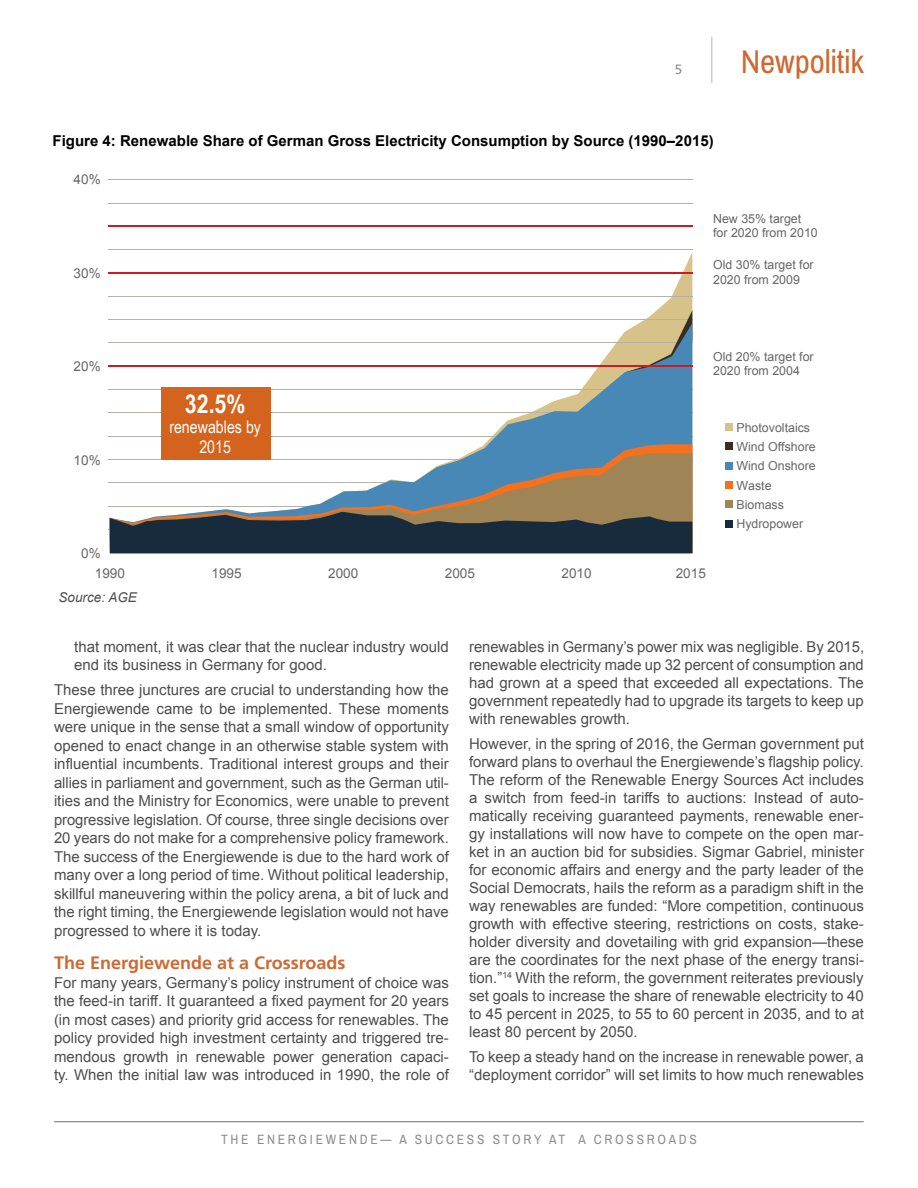
<style>
.page{position:relative;width:918px;height:1188px;background:#fff}
.page>*{position:absolute;margin:0;border:0;box-sizing:border-box;transform-origin:0 0}
.t1{font:33px "Archivo Narrow";color:#cf6831}
.t2{font:700 25.95px "Arial Narrow";color:#fff}
.t3{font:700 18px "Frutiger";color:#cf6831}
.t4{font:17.4px/19.8px "Arial Narrow";color:#fff;text-align:center}
.t5{font:15px/18px "Arial";color:#4d4d4f;text-align:justify}
.t6{font:700 15px "Arial";color:#000}
.t7{font:13.5px "Archivo Narrow";letter-spacing:.2em;color:#8b8d8e}
.t8{font:13.5px/20.2px "Arial";color:#666}
.t9{font:italic 13.5px "Arial";color:#4d4d4f}
.t10{font:13.5px "Frutiger";color:#8b8d8e}
.t11{font:12.45px/19.4px "Arial";color:#666}
</style>
<div class="page">
<hr style="left:711px;top:37px;width:1px;height:46px;background:#b3b3b3">
<hr style="left:55px;top:1121px;width:808px;height:1px;background:#8b8d8e">
<div style="left:725px;top:423px;width:7px;height:7px;background:#d7c289"></div>
<div style="left:725px;top:442px;width:7px;height:8px;background:#392e23"></div>
<div style="left:725px;top:462px;width:7px;height:7px;background:#4788b6"></div>
<div style="left:725px;top:481px;width:7px;height:8px;background:#f5701f"></div>
<div style="left:725px;top:501px;width:7px;height:7px;background:#9f8455"></div>
<div style="left:725px;top:520px;width:7px;height:7px;background:#182b3c"></div>
<svg style="left:109px;top:253px;width:583px;height:57px"></svg>
<hr style="left:108px;top:180px;width:585px;height:1px;background:#b6b0aa">
<hr style="left:108px;top:203px;width:585px;height:1px;background:#b6b0aa">
<hr style="left:108px;top:250px;width:585px;height:1px;background:#b6b0aa">
<hr style="left:108px;top:296px;width:585px;height:1px;background:#b6b0aa">
<hr style="left:108px;top:319px;width:585px;height:1px;background:#b6b0aa">
<hr style="left:108px;top:343px;width:585px;height:1px;background:#b6b0aa">
<hr style="left:108px;top:389px;width:585px;height:1px;background:#b6b0aa">
<hr style="left:108px;top:413px;width:585px;height:1px;background:#b6b0aa">
<hr style="left:108px;top:436px;width:585px;height:1px;background:#b6b0aa">
<hr style="left:108px;top:459px;width:585px;height:1px;background:#b6b0aa">
<hr style="left:108px;top:483px;width:585px;height:1px;background:#b6b0aa">
<hr style="left:108px;top:506px;width:585px;height:1px;background:#b6b0aa">
<hr style="left:108px;top:529px;width:585px;height:1px;background:#b6b0aa">
<svg style="left:639px;top:310px;width:53px;height:13px"></svg>
<svg style="left:109px;top:323px;width:583px;height:121px"></svg>
<svg style="left:109px;top:444px;width:583px;height:109px"></svg>
<svg style="left:110px;top:453px;width:582px;height:59px"></svg>
<svg style="left:110px;top:512px;width:582px;height:41px;background:#333e44"></svg>
<hr style="left:108px;top:226px;width:585px;height:1px;background:#d01a21">
<hr style="left:108px;top:272px;width:585px;height:1px;background:#d01a21">
<hr style="left:108px;top:366px;width:585px;height:1px;background:#d01a21">
<div style="left:162px;top:387px;width:109px;height:73px;background:#d4631d"></div>
<p class="t10" style="left:675px;top:61px;width:9px">5</p>
<p class="t6" style="left:53px;top:132px;width:663px">Figure 4: Renewable Share of German Gross Electricity Consumption by Source (1990–2015)</p>
<p class="t8" style="left:74px;top:169px;width:29px">40%</p>
<h1 class="t1" style="left:741px;top:41px;width:125px">NEWPOLITIK</h1>
<p class="t8" style="left:74px;top:263px;width:29px">30%</p>
<p class="t8" style="left:74px;top:357px;width:29px">20%</p>
<p class="t8" style="left:74px;top:450px;width:29px">10%</p>
<p class="t8" style="left:95px;top:543px;width:32px;text-indent:-14px">0%<br>1990</p>
<p class="t9" style="left:59px;top:590px;width:80px">Source: AGE</p>
<p class="t11" style="left:713px;top:211px;width:106px;line-height:14.9px">New 35% target for 2020 from 2010</p>
<p class="t11" style="left:713px;top:257px;width:102px;line-height:14.9px">Old 30% target for<br>2020 from 2009</p>
<h2 class="t2" style="left:185px;top:384px;width:62px">32.5%</h2>
<p class="t4" style="left:169px;top:416px;width:93px">renewables by<br>2015</p>
<p class="t11" style="left:713px;top:349px;width:102px;line-height:14.9px">Old 20% target for<br>2020 from 2004</p>
<p class="t11" style="left:736px;top:417px;width:81px">Photovoltaics<br>Wind Offshore<br>Wind Onshore<br>Waste<br>Biomass<br>Hydropower</p>
<p class="t8" style="left:212px;top:563px;width:32px">1995</p>
<p class="t8" style="left:328px;top:563px;width:32px">2000</p>
<p class="t8" style="left:445px;top:563px;width:32px">2005</p>
<p class="t8" style="left:562px;top:563px;width:32px">2010</p>
<p class="t8" style="left:676px;top:563px;width:32px">2015</p>
<p class="t5" style="left:74px;top:637px;width:376px;line-height:18.5px">that moment, it was clear that the nuclear industry would end its business in Germany for good.</p>
<p class="t5" style="left:54px;top:681px;width:397px;line-height:18.5px">These three junctures are crucial to understanding how the Energiewende came to be implemented. These moments were unique in the sense that a small window of opportunity opened to enact change in an otherwise stable system with influential incumbents. Traditional interest groups and their allies in parliament and government, such as the German util&shy;ities and the Ministry for Economics, were unable to prevent progressive legislation. Of course, three single decisions over 20 years do not make for a comprehensive policy framework.<br>The success of the Energiewende is due to the hard work of many over a long period of time. Without political leadership, skillful maneuvering within the policy arena, a bit of luck and the right timing, the Energiewende legislation would not have progressed to where it is today.</p>
<p class="t3" style="left:54px;top:952px;width:293px">The Energiewende at a Crossroads</p>
<p class="t5" style="left:54px;top:973px;width:396px;line-height:18.5px">For many years, Germany’s policy instrument of choice was the feed-in tariff. It guaranteed a fixed payment for 20 years (in most cases) and priority grid access for renewables. The policy provided high investment certainty and triggered tre&shy;mendous growth in renewable power generation capaci&shy;ty. When the initial law was introduced in 1990, the role of</p>
<p class="t5" style="left:469px;top:637px;width:397px">renewables in Germany’s power mix was negligible. By 2015, renewable electricity made up 32 percent of consumption and had grown at a speed that exceeded all expectations. The government repeatedly had to upgrade its targets to keep up with renewables growth.</p>
<p class="t5" style="left:469px;top:734px;width:396px">However, in the spring of 2016, the German government put forward plans to overhaul the Energiewende’s flagship policy.<br>The reform of the Renewable Energy Sources Act includes a switch from feed-in tariffs to auctions: Instead of auto&shy;matically receiving guaranteed payments, renewable ener&shy;gy installations will now have to compete on the open mar&shy;ket in an auction bid for subsidies. Sigmar Gabriel, minister for economic affairs and energy and the party leader of the Social Democrats, hails the reform as a paradigm shift in the way renewables are funded: “More competition, continuous growth with effective steering, restrictions on costs, stake&shy;holder diversity and dovetailing with grid expansion—these are the coordinates for the next phase of the energy transi&shy;tion.”<sup>14</sup> With the reform, the government reiterates previously set goals to increase the share of renewable electricity to 40 to 45 percent in 2025, to 55 to 60 percent in 2035, and to at least 80 percent by 2050.</p>
<p class="t5" style="left:469px;top:1048px;width:396px">To keep a steady hand on the increase in renewable power, a “deployment corridor” will set limits to how much renewables</p>
<p class="t7" style="left:221px;top:1131px;width:256px">THE E NERGIEWENDE— A SUCCESS</p>
<p class="t7" style="left:493px;top:1131px;width:66px">ST ORY AT</p>
<p class="t7" style="left:579px;top:1131px;width:118px">A CROSS ROADS</p>
</div>
